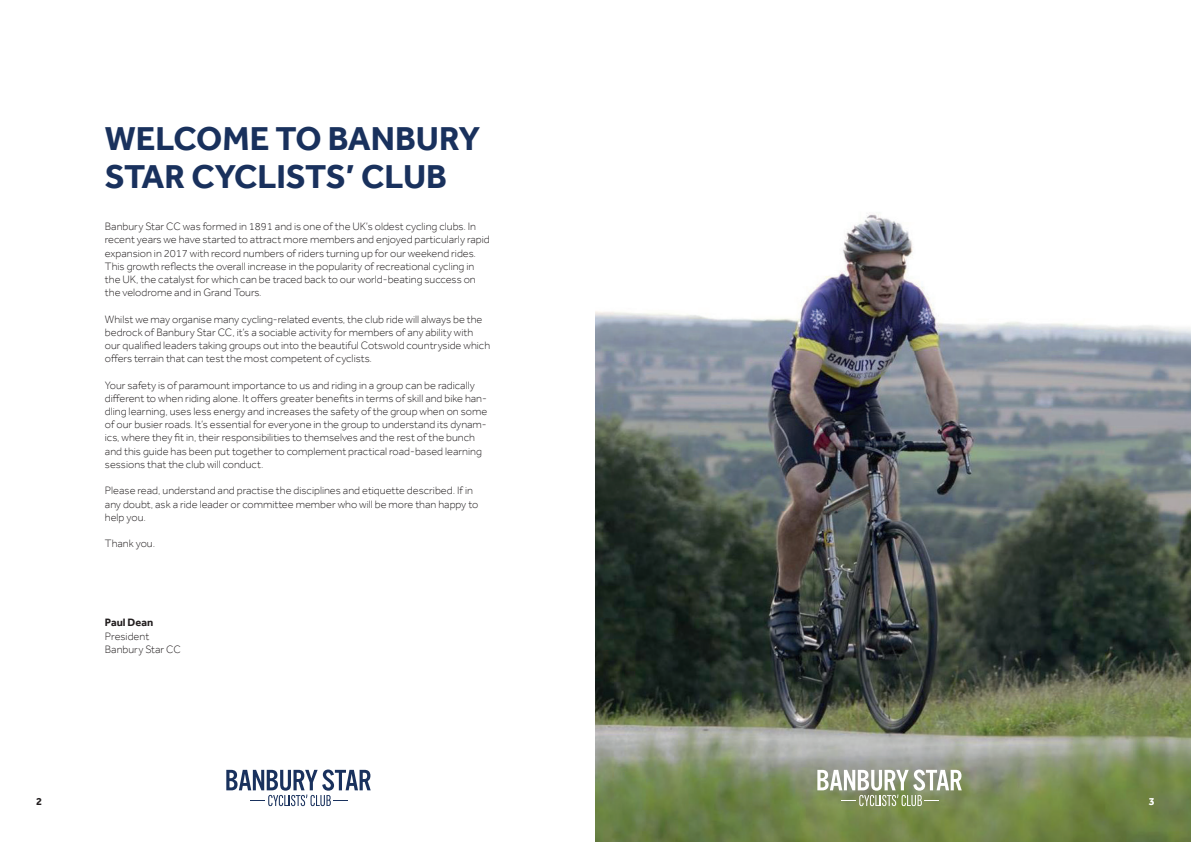
<style>
.page{position:relative;width:1191px;height:842px;background:#fff}
.page>*{position:absolute;margin:0;border:0;box-sizing:border-box;transform-origin:0 0}
.t1{font:700 34px/38px "Effra";color:#19315d}
.t2{font:300 11px/13.2px "Effra";color:#231f20}
.t3{font:700 11px "Effra";color:#231f20}
.t4{font:700 11px "Effra";color:#fff}
</style>
<div class="page">
<svg style="left:226px;top:769px;width:145px;height:37px"></svg>
<img style="left:595px;top:214px;width:596px;height:628px">
<svg style="left:817px;top:769px;width:144px;height:37px"></svg>
<h1 class="t1" style="left:105px;top:120px;width:377px">WELCOME TO BANBURY<br>STAR CYCLISTS’ CLUB</h1>
<p class="t2" style="left:105px;top:220px;width:386px">Banbury Star CC was formed in 1891 and is one of the UK’s oldest cycling clubs. In recent years we have started to attract more members and enjoyed particularly rapid expansion in 2017 with record numbers of riders turning up for our weekend rides.<br>This growth reflects the overall increase in the popularity of recreational cycling in the UK, the catalyst for which can be traced back to our world-beating success on the velodrome and in Grand Tours.</p>
<p class="t2" style="left:105px;top:312px;width:387px">Whilst we may organise many cycling-related events, the club ride will always be the bedrock of Banbury Star CC, it’s a sociable activity for members of any ability with our qualified leaders taking groups out into the beautiful Cotswold countryside which offers terrain that can test the most competent of cyclists.</p>
<p class="t2" style="left:105px;top:378px;width:384px">Your safety is of paramount importance to us and riding in a group can be radically different to when riding alone. It offers greater benefits in terms of skill and bike han&shy;dling learning, uses less energy and increases the safety of the group when on some of our busier roads. It’s essential for everyone in the group to understand its dynam&shy;ics, where they fit in, their responsibilities to themselves and the rest of the bunch and this guide has been put together to complement practical road-based learning sessions that the club will conduct.</p>
<p class="t2" style="left:105px;top:484px;width:375px">Please read, understand and practise the disciplines and etiquette described. If in any doubt, ask a ride leader or committee member who will be more than happy to help you.</p>
<p class="t2" style="left:105px;top:537px;width:52px">Thank you.</p>
<p class="t3" style="left:105px;top:616px;width:50px">Paul Dean</p>
<p class="t2" style="left:105px;top:629px;width:77px">President<br>Banbury Star CC</p>
<p class="t3" style="left:36px;top:795px;width:7px">2</p>
<p class="t4" style="left:1149px;top:795px;width:7px">3</p>
</div>
